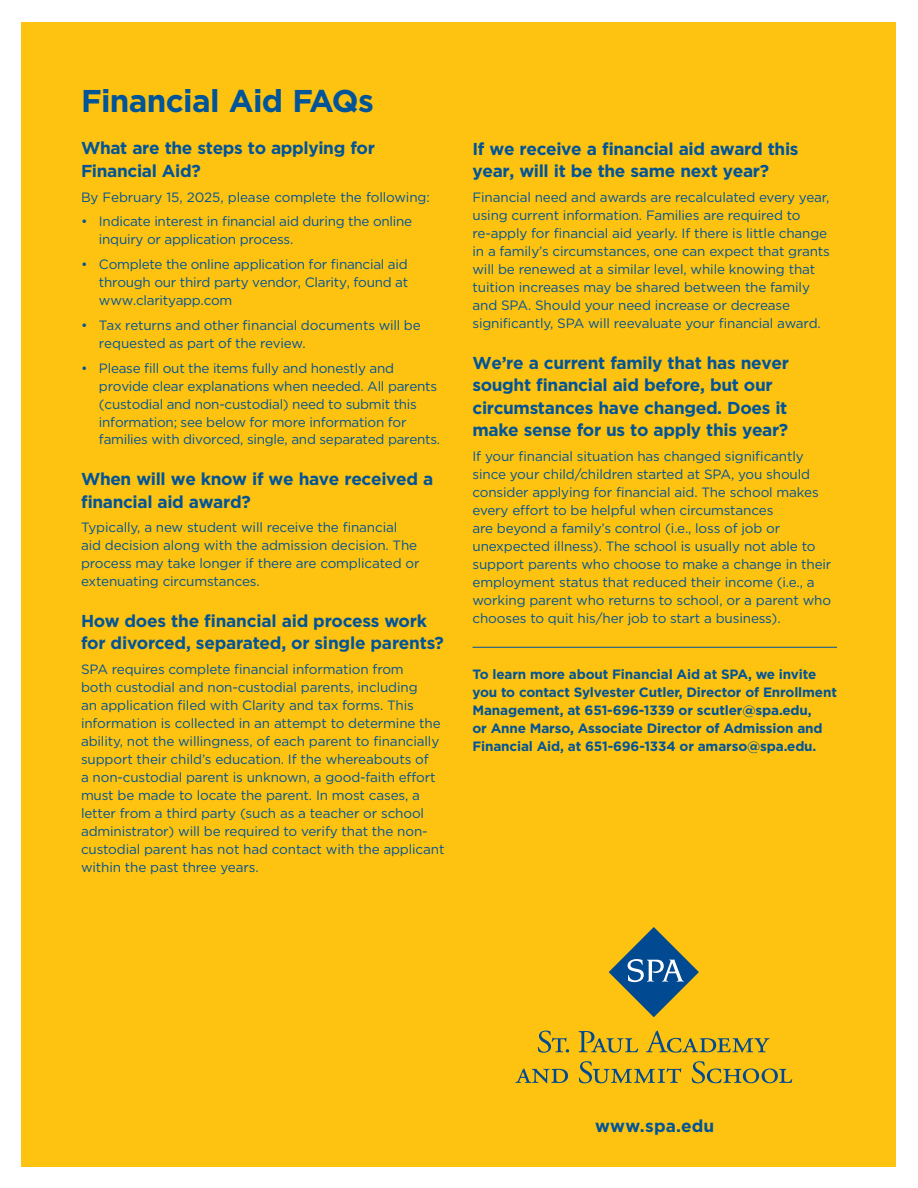
<style>
.page{position:relative;width:918px;height:1188px;background:#fff}
.page>*{position:absolute;margin:0;border:0;box-sizing:border-box;transform-origin:0 0}
.t1{font:700 31.5px "Gotham";letter-spacing:-.02em;color:#015497}
.t2{font:700 17.25px/22.5px "Gotham";letter-spacing:-.02em;color:#015497}
.t3{font:700 17.25px "Gotham";letter-spacing:.01em;color:#015497}
.t4{font:13.5px/18px "Gotham";letter-spacing:-.01em;color:#015497}
.t5{font:700 13.5px/18px "Gotham";letter-spacing:-.01em;color:#015497}
</style>
<div class="page">
<div style="left:22px;top:22px;width:874px;height:1144px;background:#fec210"></div>
<hr style="left:472px;top:647px;width:365px;height:1px;background:#015497">
<svg style="left:538px;top:1031px;width:31px;height:22px"></svg>
<svg style="left:579px;top:1031px;width:59px;height:22px"></svg>
<svg style="left:646px;top:1031px;width:124px;height:22px"></svg>
<svg style="left:515px;top:1068px;width:53px;height:15px"></svg>
<svg style="left:579px;top:1061px;width:102px;height:22px"></svg>
<svg style="left:692px;top:1061px;width:100px;height:22px"></svg>
<svg style="left:609px;top:927px;width:90px;height:90px"></svg>
<p class="t1" style="left:81px;top:80px;width:294px">Financial Aid FAQs</p>
<p class="t2" style="left:81px;top:137px;width:295px">What are the steps to applying for<br>Financial Aid?</p>
<p class="t4" style="left:81px;top:187px;width:350px">By February 15, 2025, please complete the following:</p>
<p class="t4" style="left:99px;top:212px;width:315px;text-indent:-18px">• Indicate interest in financial aid during the online inquiry or application process.</p>
<p class="t4" style="left:99px;top:255px;width:311px;text-align:justify;text-indent:-18px">• Complete the online application for financial aid through our third party vendor, Clarity, found at www.clarityapp.com</p>
<p class="t4" style="left:99px;top:316px;width:323px;text-indent:-18px">• Tax returns and other financial documents will be requested as part of the review.</p>
<p class="t4" style="left:99px;top:358px;width:343px;text-indent:-18px">• Please fill out the items fully and honestly and provide clear explanations when needed. All parents (custodial and non-custodial) need to submit this information; see below for more information for families with divorced, single, and separated parents.</p>
<p class="t2" style="left:81px;top:468px;width:354px">When will we know if we have received a financial aid award?</p>
<p class="t4" style="left:81px;top:518px;width:340px">Typically, a new student will receive the financial aid decision along with the admission decision. The process may take longer if there are complicated or extenuating circumstances.</p>
<p class="t2" style="left:81px;top:609px;width:365px">How does the financial aid process work for divorced, separated, or single parents?</p>
<p class="t4" style="left:81px;top:660px;width:365px">SPA requires complete financial information from<br>both custodial and non-custodial parents, including<br>an application filed with Clarity and tax forms. This information is collected in an attempt to determine the ability, not the willingness, of each parent to financially support their child’s education. If the whereabouts of<br>a non-custodial parent is unknown, a good-faith effort must be made to locate the parent. In most cases, a letter from a third party (such as a teacher or school administrator) will be required to verify that the non&shy;custodial parent has not had contact with the applicant within the past three years.</p>
<p class="t2" style="left:472px;top:138px;width:328px">If we receive a financial aid award this year, will it be the same next year?</p>
<p class="t4" style="left:472px;top:188px;width:359px">Financial need and awards are recalculated every year, using current information. Families are required to re-apply for financial aid yearly. If there is little change in a family’s circumstances, one can expect that grants will be renewed at a similar level, while knowing that tuition increases may be shared between the family and SPA. Should your need increase or decrease significantly, SPA will reevaluate your financial award.</p>
<p class="t2" style="left:472px;top:351px;width:318px">We’re a current family that has never sought financial aid before, but our circumstances have changed. Does it make sense for us to apply this year?</p>
<p class="t4" style="left:472px;top:447px;width:360px">If your financial situation has changed significantly since your child/children started at SPA, you should consider applying for financial aid. The school makes every effort to be helpful when circumstances<br>are beyond a family’s control (i.e., loss of job or unexpected illness). The school is usually not able to support parents who choose to make a change in their employment status that reduced their income (i.e., a working parent who returns to school, or a parent who chooses to quit his/her job to start a business).</p>
<p class="t5" style="left:472px;top:665px;width:366px">To learn more about Financial Aid at SPA, we invite you to contact Sylvester Cutler, Director of Enrollment Management, at 651-696-1339 or scutler@spa.edu,<br>or Anne Marso, Associate Director of Admission and Financial Aid, at 651-696-1334 or amarso@spa.edu.</p>
<p class="t3" style="left:595px;top:1115px;width:121px">www.spa.edu</p>
</div>
